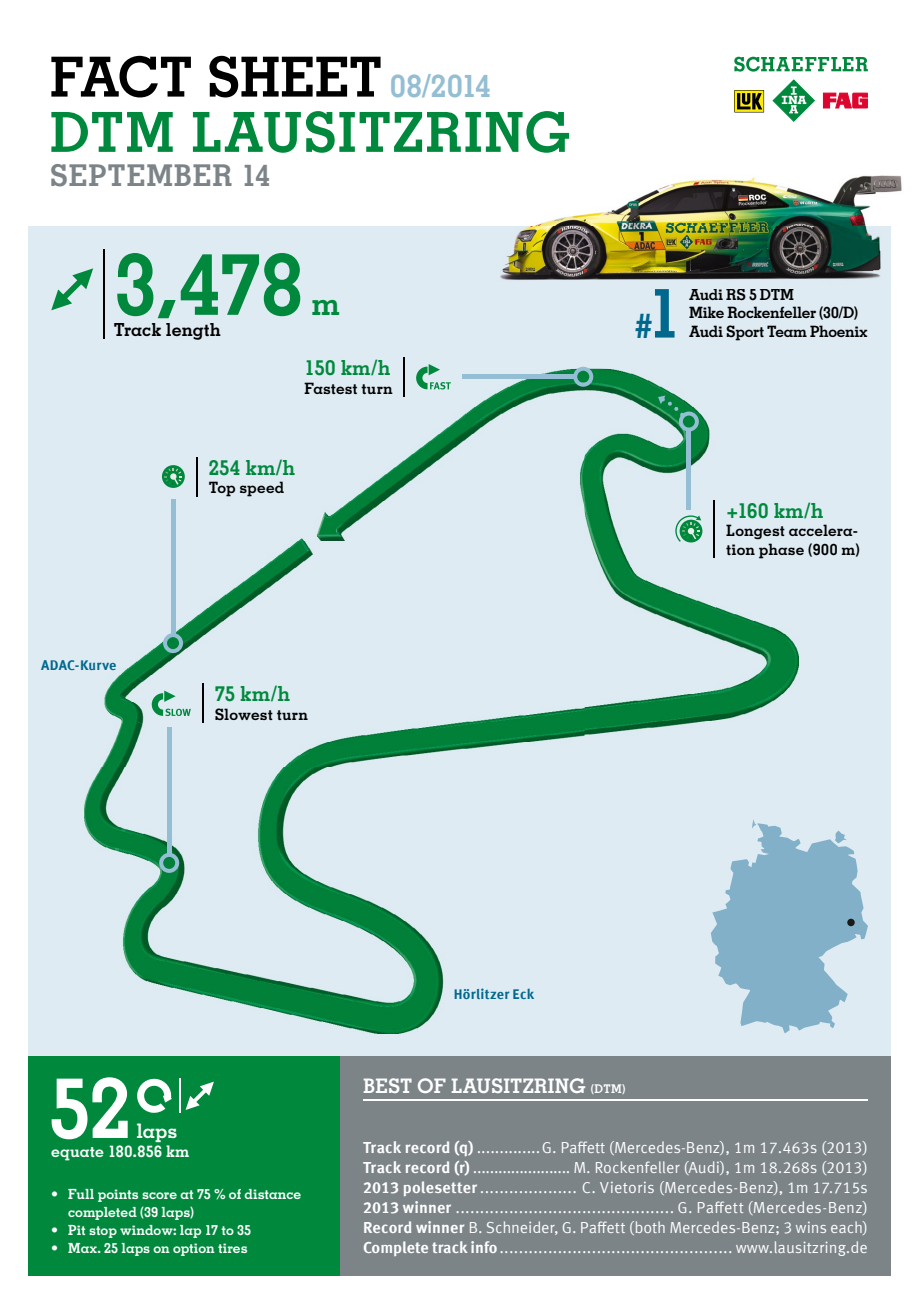
<style>
.page{position:relative;width:919px;height:1304px;background:#fff}
.page>*{position:absolute;margin:0;border:0;box-sizing:border-box;transform-origin:0 0}
.t1{font:700 85.6px "Memphis LT Std";color:#00893d}
.t2{font:700 84px "Memphis LT Std";color:#fff}
.t3{font:700 55.2px/55.2px "Memphis LT Std";letter-spacing:.01em;color:#00893d}
.t4{font:700 34.4px "Memphis LT Std";color:#00688d}
.t5{font:700 32.2px "Memphis LT Std";color:#00893d}
.t6{font:700 30px "Memphis LT Std";letter-spacing:.03em;color:#7c8488}
.t7{font:700 20.8px "Memphis LT Std";color:#00893d}
.t8{font:700 20px "Memphis LT Std";letter-spacing:.005em;color:#fff}
.t9{font:700 18px "Memphis LT Std";color:#000}
.t10{font:16px/20px "Meta Offc Norm";letter-spacing:-.005em;color:#fff;text-align:justify}
.t11{font:700 16px "Memphis LT Std";letter-spacing:.015em;color:#fff}
.t12{font:700 15.6px/18.8px "Memphis LT Std";letter-spacing:-.005em;color:#000}
.t13{font:700 15.6px/18.8px "Memphis LT Std";letter-spacing:-.025em;color:#000}
.t14{font:700 14px/18px "Memphis LT Std";color:#fff}
.t15{font:700 14px "Meta Offc";letter-spacing:.015em;color:#00688d}
.s1{color:#000}
.s2{font-size:31.2px;color:#94bed4}
.s3{font-size:68.6px}
.s4{font-size:12px}
.s5{font-family:"Meta Offc";font-weight:700}
</style>
<div class="page">
<div style="left:28px;top:227px;width:862px;height:829px;background:#deebf3"></div>
<div style="left:28px;top:1056px;width:312px;height:220px;background:#00893d"></div>
<div style="left:340px;top:1056px;width:550px;height:220px;background:#7c8488"></div>
<img style="left:85px;top:369px;width:714px;height:664px">
<svg style="left:137px;top:1078px;width:35px;height:35px"></svg>
<svg style="left:185px;top:1082px;width:29px;height:28px"></svg>
<hr style="left:180px;top:1079px;width:1px;height:34px;background:#fff">
<hr style="left:363px;top:1099px;width:504px;height:1px;background:#fff">
<svg style="left:734px;top:90px;width:30px;height:22px"></svg>
<svg style="left:823px;top:93px;width:44px;height:15px"></svg>
<svg style="left:772px;top:79px;width:43px;height:43px"></svg>
<svg style="left:734px;top:57px;width:133px;height:15px"></svg>
<img style="left:489px;top:175px;width:413px;height:113px">
<hr style="left:103px;top:249px;width:1px;height:90px;background:#000">
<svg style="left:51px;top:268px;width:42px;height:42px"></svg>
<hr style="left:202px;top:684px;width:1px;height:39px;background:#000">
<svg style="left:152px;top:691px;width:39px;height:25px"></svg>
<hr style="left:167px;top:727px;width:4px;height:128px;background:#94bed4">
<svg style="left:159px;top:853px;width:20px;height:20px"></svg>
<hr style="left:713px;top:500px;width:2px;height:58px;background:#000">
<div style="left:679px;top:520px;width:23px;height:22px;background:#00893d;border-radius:50%"></div>
<svg style="left:675px;top:515px;width:26px;height:27px"></svg>
<hr style="left:686px;top:430px;width:4px;height:80px;background:#94bed4">
<svg style="left:658px;top:395px;width:40px;height:37px"></svg>
<img style="left:710px;top:823px;width:89px;height:210px">
<svg style="left:784px;top:831px;width:83px;height:202px"></svg>
<svg style="left:751px;top:819px;width:5px;height:10px"></svg>
<div style="left:847px;top:919px;width:7px;height:7px;background:#1a1a18;border-radius:50%"></div>
<svg style="left:416px;top:364px;width:35px;height:25px"></svg>
<hr style="left:403px;top:357px;width:2px;height:39px;background:#000">
<hr style="left:462px;top:375px;width:113px;height:4px;background:#94bed4">
<svg style="left:573px;top:367px;width:20px;height:20px"></svg>
<hr style="left:196px;top:457px;width:1px;height:39px;background:#000">
<svg style="left:162px;top:465px;width:23px;height:23px"></svg>
<svg style="left:164px;top:468px;width:18px;height:17px"></svg>
<hr style="left:171px;top:499px;width:4px;height:136px;background:#94bed4">
<svg style="left:163px;top:633px;width:20px;height:20px"></svg>
<h3 class="t3" style="left:50px;top:49px;width:522px"><span class="s1">FACT SHEET</span> <span class="s2">08/2014<br></span>DTM LAUSITZRING</h3>
<h3 class="t6" style="left:50px;top:156px;width:222px">SEPTEMBER 14</h3>
<h1 class="t1" style="left:114px;top:231px;width:191px">3,478</h1>
<p class="t9" style="left:114px;top:319px;width:108px">Track length</p>
<h3 class="t5" style="left:311px;top:283px;width:30px">m</h3>
<p class="t15" style="left:41px;top:657px;width:77px">ADAC-Kurve</p>
<h3 class="t7" style="left:304px;top:354px;width:87px">150 km/h</h3>
<p class="t12" style="left:304px;top:378px;width:90px">Fastest turn</p>
<h3 class="t7" style="left:209px;top:454px;width:88px">254 km/h</h3>
<p class="t12" style="left:209px;top:478px;width:77px">Top speed</p>
<h3 class="t7" style="left:215px;top:681px;width:77px">75 km/h</h3>
<p class="t12" style="left:215px;top:705px;width:95px">Slowest turn</p>
<h3 class="t4" style="left:635px;top:304px;width:48px">#<span class="s3">1</span></h3>
<p class="t13" style="left:689px;top:285px;width:171px">Audi RS 5 DTM<br>Mike Rockenfeller (30/D)</p>
<p class="t13" style="left:689px;top:322px;width:180px">Audi Sport Team Phoenix</p>
<h3 class="t7" style="left:726px;top:497px;width:99px">+160 km/h</h3>
<p class="t12" style="left:726px;top:521px;width:135px">Longest accelera&shy;tion phase (900 m)</p>
<p class="t15" style="left:454px;top:985px;width:82px">Hörlitzer Eck</p>
<h2 class="t2" style="left:48px;top:1055px;width:84px">52</h2>
<p class="t8" style="left:136px;top:1118px;width:42px">laps</p>
<p class="t11" style="left:51px;top:1141px;width:140px">equate 180.856 km</p>
<p class="t14" style="left:68px;top:1185px;width:234px;text-indent:-17px">• Full points score at 75 % of distance completed (39 laps)</p>
<p class="t14" style="left:51px;top:1221px;width:201px">• Pit stop window: lap 17 to 35</p>
<p class="t14" style="left:51px;top:1239px;width:198px">• Max. 25 laps on option tires</p>
<p class="t8" style="left:363px;top:1073px;width:264px">BEST OF LAUSITZRING <span class="s4">(DTM)</span></p>
<p class="t10" style="left:363px;top:1138px;width:506px"><span class="s5">Track record (q)</span> ..............G. Paffett (Mercedes-Benz), 1m 17.463s (2013)<br><span class="s5">Track record (r)</span> ....................... M. Rockenfeller (Audi), 1m 18.268s (2013)<br><span class="s5">2013 polesetter</span> .................... C. Vietoris (Mercedes-Benz), 1m 17.715s <span class="s5">2013 winner</span> ............................................. G. Paffett (Mercedes-Benz)<br><span class="s5">Record winner</span> B. Schneider, G. Paffett (both Mercedes-Benz; 3 wins each)<br><span class="s5">Complete track info</span> ................................................ www.lausitzring.de</p>
</div>
